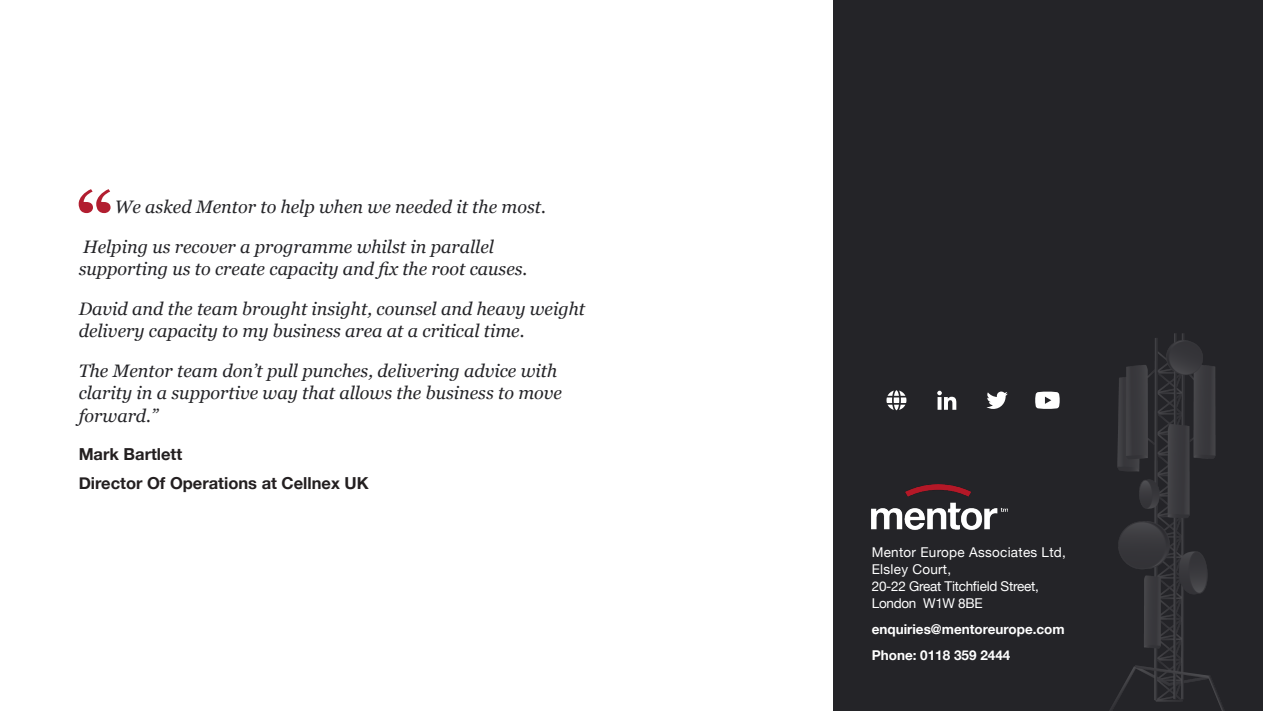
<style>
.page{position:relative;width:1263px;height:711px;background:#fff}
.page>*{position:absolute;margin:0;border:0;box-sizing:border-box;transform-origin:0 0}
._03_Quote{font:italic 18px/22.5px "Georgia";color:#242428}
.Quote_reference{font:700 16.5px "Helvetica Neue";color:#231f20}
.Body_copy{font:13.5px/17.2px "Helvetica Neue";letter-spacing:.02em;color:#fff}
.Body_copy-2{font:700 13.5px "Helvetica Neue";color:#fff}
</style>
<div class="page">
<div style="left:833px;top:0;width:430px;height:710px;background:#242428"></div>
<svg style="left:886px;top:390px;width:20px;height:20px"></svg>
<svg style="left:937px;top:390px;width:19px;height:19px"></svg>
<svg style="left:986px;top:391px;width:22px;height:17px"></svg>
<svg style="left:1035px;top:391px;width:25px;height:17px"></svg>
<svg style="left:79px;top:189px;width:32px;height:24px"></svg>
<img style="left:1110px;top:333px;width:113px;height:377px">
<img style="left:872px;top:484px;width:135px;height:46px">
<p class="_03_Quote" style="left:115px;top:195px;width:432px">We asked Mentor to help when we needed it the most.</p>
<p class="_03_Quote" style="left:79px;top:234px;width:450px">Helping us recover a programme whilst in parallel supporting us to create capacity and fix the root causes.</p>
<p class="_03_Quote" style="left:79px;top:296px;width:508px">David and the team brought insight, counsel and heavy weight delivery capacity to my business area at a critical time.</p>
<p class="_03_Quote" style="left:79px;top:358px;width:485px">The Mentor team don’t pull punches, delivering advice with clarity in a supportive way that allows the business to move forward.”</p>
<p class="Quote_reference" style="left:79px;top:441px;width:105px">Mark Bartlett</p>
<p class="Quote_reference" style="left:79px;top:470px;width:291px">Director Of Operations at Cellnex UK</p>
<p class="Body_copy" style="left:872px;top:543px;width:196px">Mentor Europe Associates Ltd,<br>Elsley Court,<br>20-22 Great Titchfield Street,<br>London W1W 8BE</p>
<p class="Body_copy-2" style="left:872px;top:618px;width:195px">enquiries@mentoreurope.com</p>
<p class="Body_copy-2" style="left:872px;top:644px;width:140px">Phone: 0118 359 2444</p>
</div>
